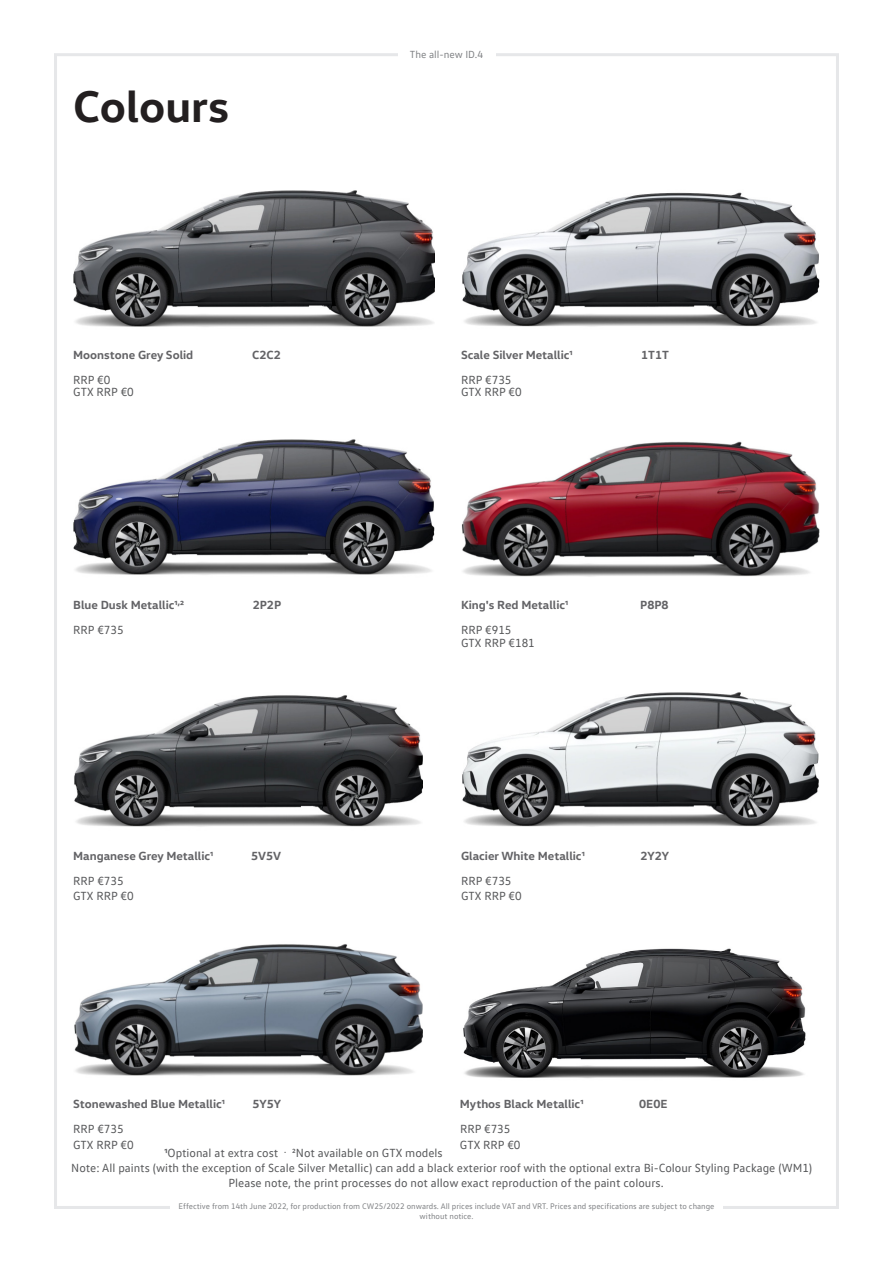
<style>
.page{position:relative;width:893px;height:1263px;background:#fff}
.page>*{position:absolute;margin:0;border:0;box-sizing:border-box;transform-origin:0 0}
.Page_heading{font:700 45px "VW Head";color:#231f20}
.t1{font:12px "VW Text";color:#57585a}
.Centred_text{font:700 12px "VW Head";color:#636366}
.t2{font:10.5px "VW Text";color:#808285}
.t3{font:8.25px/9.9px "VW Text";color:#808285;text-align:center}
.s1{font-family:"VW Head";font-weight:700;color:#636366}
</style>
<div class="page">
<img style="left:74px;top:695px;width:348px;height:132px">
<img style="left:73px;top:439px;width:361px;height:136px">
<img style="left:461px;top:441px;width:359px;height:136px">
<img style="left:462px;top:692px;width:357px;height:135px">
<img style="left:73px;top:190px;width:361px;height:137px">
<img style="left:462px;top:192px;width:357px;height:135px">
<img style="left:74px;top:944px;width:348px;height:132px">
<img style="left:463px;top:948px;width:343px;height:130px">
<p class="Page_heading" style="left:73px;top:77px;width:158px">Colours</p>
<p class="t2" style="left:410px;top:47px;width:75px">The all-new ID.4</p>
<p class="Centred_text" style="left:73px;top:347px;width:122px">Moonstone Grey Solid</p>
<p class="Centred_text" style="left:252px;top:347px;width:30px">C2C2</p>
<p class="Centred_text" style="left:461px;top:347px;width:113px">Scale Silver Metallic1</p>
<p class="Centred_text" style="left:641px;top:347px;width:29px">1T1T</p>
<p class="t1" style="left:73px;top:372px;width:39px">RRP €0</p>
<p class="t1" style="left:461px;top:372px;width:52px">RRP €735</p>
<p class="t1" style="left:73px;top:385px;width:62px">GTX RRP €0</p>
<p class="Centred_text" style="left:73px;top:597px;width:112px">Blue Dusk Metallic1,2</p>
<p class="Centred_text" style="left:253px;top:597px;width:30px">2P2P</p>
<p class="t1" style="left:461px;top:385px;width:62px">GTX RRP €0</p>
<p class="Centred_text" style="left:461px;top:597px;width:109px">King's Red Metallic1</p>
<p class="Centred_text" style="left:640px;top:597px;width:30px">P8P8</p>
<p class="t1" style="left:73px;top:622px;width:52px">RRP €735</p>
<p class="t1" style="left:461px;top:622px;width:52px">RRP €915</p>
<p class="Centred_text" style="left:73px;top:848px;width:142px">Manganese Grey Metallic1</p>
<p class="Centred_text" style="left:251px;top:848px;width:32px">5V5V</p>
<p class="t1" style="left:73px;top:873px;width:52px">RRP €735</p>
<p class="t1" style="left:461px;top:635px;width:75px">GTX RRP €181</p>
<p class="Centred_text" style="left:461px;top:848px;width:125px">Glacier White Metallic1</p>
<p class="Centred_text" style="left:640px;top:848px;width:30px">2Y2Y</p>
<p class="t1" style="left:461px;top:873px;width:52px">RRP €735</p>
<p class="t1" style="left:73px;top:889px;width:62px">GTX RRP €0</p>
<p class="t1" style="left:461px;top:889px;width:62px">GTX RRP €0</p>
<p class="Centred_text" style="left:73px;top:1096px;width:153px">Stonewashed Blue Metallic1</p>
<p class="Centred_text" style="left:252px;top:1096px;width:30px">5Y5Y</p>
<p class="t1" style="left:73px;top:1122px;width:52px">RRP €735</p>
<p class="t1" style="left:73px;top:1137px;width:62px">GTX RRP €0</p>
<p class="Centred_text" style="left:460px;top:1096px;width:125px">Mythos Black Metallic1</p>
<p class="Centred_text" style="left:639px;top:1096px;width:30px">0E0E</p>
<p class="t1" style="left:460px;top:1122px;width:52px">RRP €735</p>
<p class="t1" style="left:460px;top:1137px;width:62px">GTX RRP €0</p>
<p class="t1" style="left:164px;top:1146px;width:280px"><span class="s1">1</span>Optional at extra cost . 2Not available on GTX models</p>
<p class="t1" style="left:229px;top:1176px;width:437px">Please note, the print processes do not allow exact reproduction of the paint colours.</p>
<p class="t1" style="left:71px;top:1160px;width:742px">Note: All paints (with the exception of Scale Silver Metallic) can add a black exterior roof with the optional extra Bi-Colour Styling Package (WM1)</p>
<p class="t3" style="left:179px;top:1201px;width:537px">Effective from 14th June 2022, for production from CW25/2022 onwards. All prices include VAT and VRT. Prices and specifications are subject to change without notice.</p>
</div>
